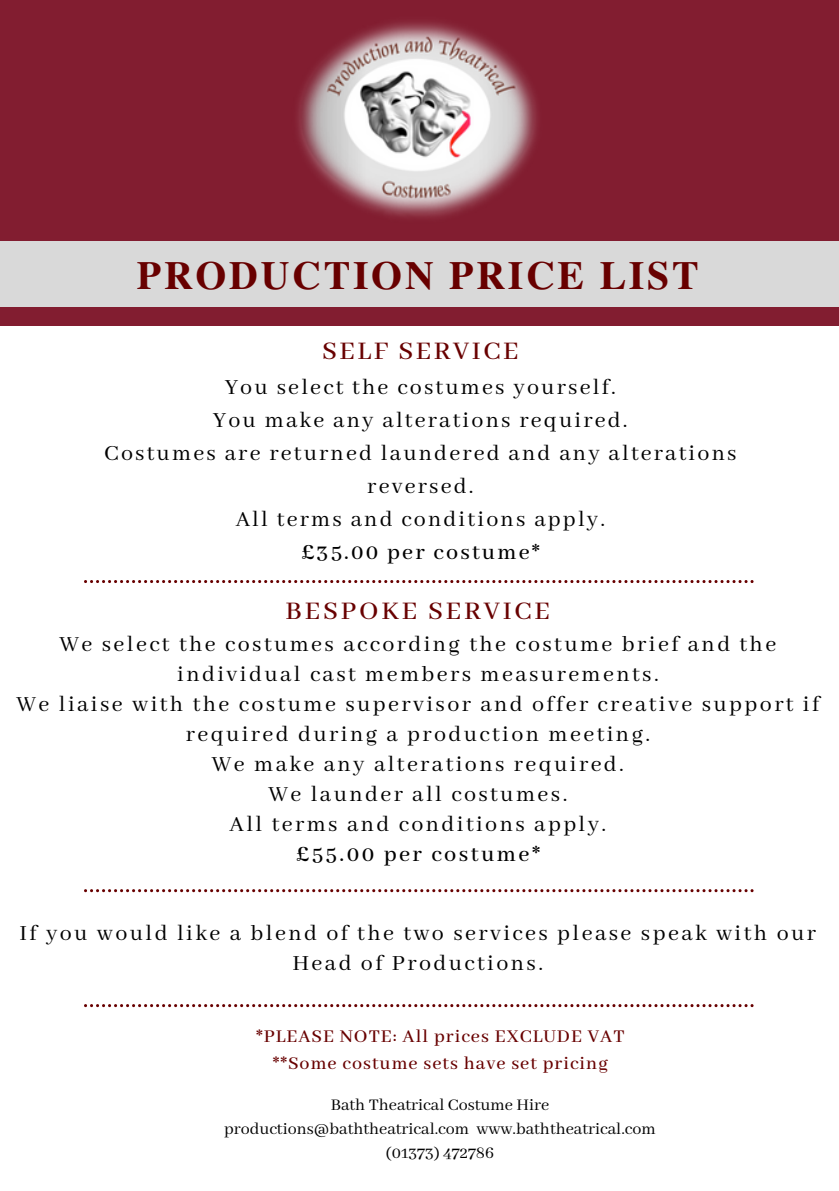
<style>
.page{position:relative;width:839px;height:1191px;background:#fff}
.page>*{position:absolute;margin:0;border:0;box-sizing:border-box;transform-origin:0 0}
.t1{font:700 39.8px "Te X Gyre Termes";letter-spacing:.07em;color:#680000}
.t2{font:500 28.2px "Abhaya Libre";letter-spacing:.1em;color:#680000}
.t3{font:500 24.2px "Abhaya Libre";letter-spacing:.1em;color:#000}
.t4{font:24px/30px "Abhaya Libre";letter-spacing:.1em;color:#000;text-align:center}
.t5{font:500 24px "Abhaya Libre";letter-spacing:.09em;color:#000}
.t6{font:500 20px "Abhaya Libre";letter-spacing:.05em;color:#680000}
.t7{font:18px "Abhaya Libre";color:#000}
</style>
<div class="page">
<div style="left:0;top:0;width:838px;height:326px;background:#821d30"></div>
<svg style="left:84px;top:580px;width:669px;height:3px"></svg>
<div style="left:0;top:241px;width:838px;height:66px;background:#d9d9d9"></div>
<img style="left:298px;top:22px;width:239px;height:196px">
<svg style="left:84px;top:889px;width:669px;height:3px"></svg>
<svg style="left:84px;top:1004px;width:669px;height:3px"></svg>
<p class="t1" style="left:137px;top:245px;width:563px">PRODUCTION PRICE LIST</p>
<p class="t2" style="left:322px;top:336px;width:198px">SELF SERVICE</p>
<p class="t4" style="left:225px;top:373px;width:392px">You select the costumes yourself.</p>
<p class="t4" style="left:213px;top:406px;width:416px">You make any alterations required.</p>
<p class="t4" style="left:104px;top:437px;width:633px;line-height:33px">Costumes are returned laundered and any alterations reversed.</p>
<p class="t4" style="left:236px;top:505px;width:371px">All terms and conditions apply.</p>
<p class="t5" style="left:301px;top:539px;width:240px">£35.00 per costume*</p>
<p class="t2" style="left:285px;top:595px;width:266px">BESPOKE SERVICE</p>
<p class="t4" style="left:60px;top:630px;width:718px">We select the costumes according the costume brief and the individual cast members measurements.</p>
<p class="t4" style="left:17px;top:690px;width:804px">We liaise with the costume supervisor and offer creative support if required during a production meeting.</p>
<p class="t4" style="left:212px;top:750px;width:413px">We make any alterations required.</p>
<p class="t4" style="left:268px;top:780px;width:300px">We launder all costumes.</p>
<p class="t4" style="left:229px;top:810px;width:378px">All terms and conditions apply.</p>
<p class="t3" style="left:296px;top:841px;width:246px">£55.00 per costume*</p>
<p class="t4" style="left:19px;top:919px;width:798px">If you would like a blend of the two services please speak with our<br>Head of Productions.</p>
<p class="t6" style="left:256px;top:1025px;width:370px">*PLEASE NOTE: All prices EXCLUDE VAT</p>
<p class="t6" style="left:273px;top:1053px;width:336px">**Some costume sets have set pricing</p>
<p class="t7" style="left:330px;top:1095px;width:220px">Bath Theatrical Costume Hire</p>
<p class="t7" style="left:224px;top:1119px;width:433px">productions@baththeatrical.com www.baththeatrical.com</p>
<p class="t7" style="left:386px;top:1143px;width:110px">(01373) 472786</p>
</div>
